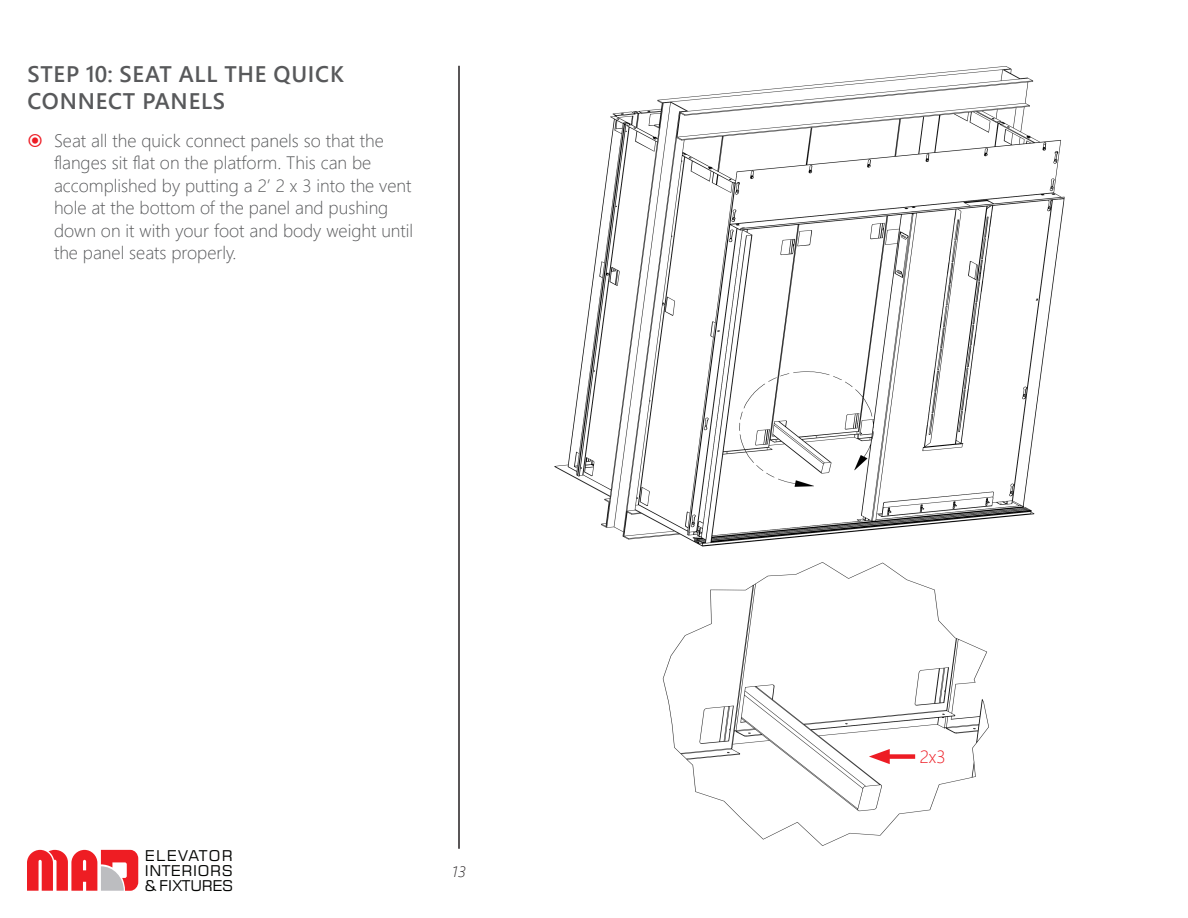
<style>
.page{position:relative;width:1188px;height:918px;background:#fff}
.page>*{position:absolute;margin:0;border:0;box-sizing:border-box;transform-origin:0 0}
.Step_Title{font:600 22.5px/27px "Segoe UI";letter-spacing:.035em;color:#58595b}
.t1{font:300 18px/22.5px "Segoe UI";color:#58595b}
.t2{font:300 18px "Segoe UI";color:#ed1c24}
.t3{font:italic 300 15px "Segoe UI";color:#231f20}
.t4{font:14.85px/15px "Square 721 BT";letter-spacing:.045em;color:#040503;text-align:justify;scale:1.04 1}
</style>
<div class="page">
<hr style="left:458px;top:66px;width:2px;height:783px;background:#231f20">
<svg style="left:27px;top:850px;width:111px;height:41px"></svg>
<img style="left:554px;top:66px;width:511px;height:780px">
<div style="left:881px;top:754px;width:34px;height:5px;background:#ed1c24"></div>
<svg style="left:869px;top:749px;width:21px;height:15px"></svg>
<p class="Step_Title" style="left:27px;top:59px;width:318px">STEP 10: SEAT ALL THE QUICK<br>CONNECT PANELS</p>
<p class="t1" style="left:54px;top:128px;width:361px">Seat all the quick connect panels so that the flanges sit flat on the platform. This can be accomplished by putting a 2’ 2 x 3 into the vent hole at the bottom of the panel and pushing down on it with your foot and body weight until the panel seats properly.</p>
<p class="t4" style="left:145px;top:848px;width:86px">ELEVATOR INTERIORS &amp; FIXTURES</p>
<p class="t3" style="left:452px;top:857px;width:15px">13</p>
<p class="t2" style="left:920px;top:740px;width:28px">2x3</p>
</div>
